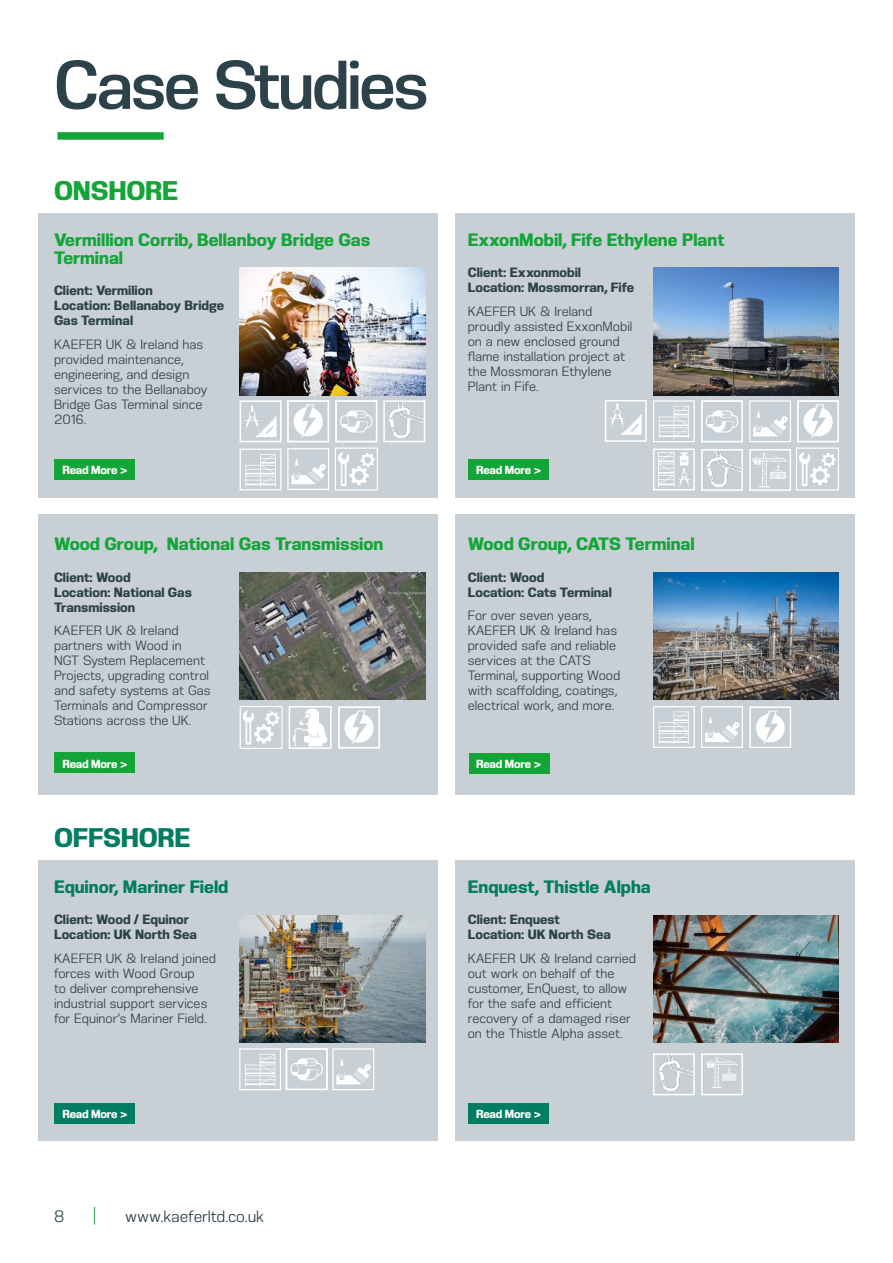
<style>
.page{position:relative;width:893px;height:1263px;background:#fff}
.page>*{position:absolute;margin:0;border:0;box-sizing:border-box;transform-origin:0 0}
.t1{font:500 69px "KAEFER";letter-spacing:-.04em;color:#2c414a}
.t2{font:700 27px "KAEFER";letter-spacing:-.01em;color:#007d63}
.t3{font:700 27px "KAEFER";letter-spacing:-.01em;color:#13a538}
.t4{font:700 18px/18px "KAEFER";color:#13a538}
.t5{font:700 18px "KAEFER";color:#007d63}
.t6{font:16.5px "KAEFER";color:#2c414a}
.t7{font:16.5px "KAEFER";color:#13a538}
.t8{font:13.5px/15px "KAEFER";color:#2c414a}
.t9{font:700 13.5px/15px "KAEFER";color:#2c414a}
.t10{font:700 11.7px "KAEFER";letter-spacing:-.02em;color:#fff}
</style>
<div class="page">
<div style="left:455px;top:213px;width:400px;height:284px;background:#c8d0d5"></div>
<div style="left:455px;top:860px;width:400px;height:280px;background:#c8d0d5"></div>
<div style="left:455px;top:514px;width:400px;height:281px;background:#c8d0d5"></div>
<div style="left:38px;top:213px;width:400px;height:284px;background:#c8d0d5"></div>
<div style="left:38px;top:860px;width:400px;height:280px;background:#c8d0d5"></div>
<div style="left:38px;top:514px;width:400px;height:281px;background:#c8d0d5"></div>
<div style="left:54px;top:1104px;width:81px;height:20px;background:#007d63"></div>
<div style="left:468px;top:1104px;width:81px;height:20px;background:#007d63"></div>
<div style="left:54px;top:459px;width:81px;height:21px;background:#13a538"></div>
<div style="left:54px;top:753px;width:81px;height:20px;background:#13a538"></div>
<div style="left:468px;top:459px;width:81px;height:21px;background:#13a538"></div>
<div style="left:469px;top:753px;width:81px;height:21px;background:#13a538"></div>
<div style="left:57px;top:132px;width:107px;height:8px;background:#13a538"></div>
<img style="left:240px;top:268px;width:185px;height:127px">
<img style="left:240px;top:915px;width:185px;height:127px">
<img style="left:240px;top:572px;width:185px;height:128px">
<img style="left:653px;top:268px;width:186px;height:127px">
<img style="left:653px;top:915px;width:186px;height:127px">
<img style="left:653px;top:572px;width:186px;height:128px">
<svg style="left:240px;top:449px;width:41px;height:41px"></svg>
<svg style="left:653px;top:400px;width:42px;height:42px"></svg>
<svg style="left:653px;top:706px;width:42px;height:42px"></svg>
<svg style="left:245px;top:406px;width:31px;height:31px"></svg>
<div style="left:240px;top:400px;width:41px;height:42px;border:2px solid #fff"></div>
<svg style="left:658px;top:452px;width:32px;height:35px"></svg>
<div style="left:653px;top:449px;width:42px;height:41px;border:2px solid #fff"></div>
<svg style="left:610px;top:403px;width:32px;height:32px"></svg>
<div style="left:605px;top:400px;width:42px;height:42px;border:2px solid #fff"></div>
<svg style="left:706px;top:1057px;width:32px;height:31px"></svg>
<div style="left:701px;top:1053px;width:42px;height:42px;border:2px solid #fff"></div>
<svg style="left:287px;top:448px;width:42px;height:42px"></svg>
<svg style="left:338px;top:452px;width:37px;height:34px"></svg>
<div style="left:335px;top:447px;width:43px;height:44px;border:1px solid #fff"></div>
<svg style="left:243px;top:710px;width:37px;height:35px"></svg>
<div style="left:240px;top:706px;width:43px;height:43px;border:1px solid #fff"></div>
<svg style="left:799px;top:452px;width:37px;height:34px"></svg>
<div style="left:796px;top:447px;width:43px;height:44px;border:1px solid #fff"></div>
<svg style="left:749px;top:400px;width:42px;height:42px"></svg>
<svg style="left:701px;top:706px;width:42px;height:42px"></svg>
<img style="left:389px;top:403px;width:33px;height:35px">
<div style="left:383px;top:400px;width:42px;height:42px;border:2px solid #fff"></div>
<svg style="left:340px;top:410px;width:33px;height:23px"></svg>
<div style="left:335px;top:400px;width:42px;height:42px;border:2px solid #fff"></div>
<svg style="left:239px;top:1048px;width:135px;height:42px"></svg>
<div style="left:286px;top:1048px;width:42px;height:42px;border:2px solid #fff"></div>
<svg style="left:705px;top:410px;width:34px;height:23px"></svg>
<div style="left:701px;top:400px;width:42px;height:42px;border:2px solid #fff"></div>
<svg style="left:293px;top:404px;width:30px;height:34px"></svg>
<div style="left:287px;top:400px;width:42px;height:42px;border:2px solid #fff"></div>
<svg style="left:344px;top:710px;width:30px;height:34px"></svg>
<div style="left:338px;top:706px;width:42px;height:42px;border:2px solid #fff"></div>
<svg style="left:803px;top:404px;width:30px;height:34px"></svg>
<div style="left:797px;top:400px;width:42px;height:42px;border:2px solid #fff"></div>
<img style="left:707px;top:452px;width:33px;height:34px">
<div style="left:701px;top:449px;width:42px;height:42px;border:2px solid #fff"></div>
<svg style="left:752px;top:453px;width:36px;height:34px"></svg>
<div style="left:749px;top:449px;width:42px;height:42px;border:2px solid #fff"></div>
<svg style="left:293px;top:709px;width:34px;height:37px"></svg>
<div style="left:289px;top:706px;width:43px;height:43px;border:2px solid #fff"></div>
<img style="left:659px;top:1056px;width:33px;height:35px">
<div style="left:653px;top:1053px;width:42px;height:42px;border:2px solid #fff"></div>
<svg style="left:756px;top:710px;width:29px;height:34px"></svg>
<div style="left:750px;top:706px;width:41px;height:42px;border:1px solid #fff"></div>
<h1 class="t1" style="left:54px;top:46px;width:376px">Case Studies</h1>
<h2 class="t3" style="left:54px;top:176px;width:126px">ONSHORE</h2>
<h3 class="t4" style="left:54px;top:231px;width:318px">Vermillion Corrib, Bellanboy Bridge Gas<br>Terminal</h3>
<p class="t9" style="left:54px;top:283px;width:172px">Client: Vermilion<br>Location: Bellanaboy Bridge<br>Gas Terminal</p>
<p class="t8" style="left:54px;top:337px;width:155px">KAEFER UK &amp; Ireland has provided maintenance, engineering, and design services to the Bellanaboy<br>Bridge Gas Terminal since<br>2016.</p>
<p class="t10" style="left:62px;top:464px;width:67px">Read More &gt;</p>
<h3 class="t4" style="left:54px;top:536px;width:331px">Wood Group, National Gas Transmission</h3>
<p class="t9" style="left:54px;top:570px;width:139px">Client: Wood<br>Location: National Gas<br>Transmission</p>
<p class="t8" style="left:54px;top:623px;width:158px">KAEFER UK &amp; Ireland partners with Wood in<br>NGT System Replacement<br>Projects, upgrading control and safety systems at Gas<br>Terminals and Compressor<br>Stations across the UK.</p>
<p class="t10" style="left:62px;top:757px;width:67px">Read More &gt;</p>
<h2 class="t2" style="left:54px;top:823px;width:138px">OFFSHORE</h2>
<h3 class="t5" style="left:54px;top:877px;width:176px">Equinor, Mariner Field</h3>
<p class="t9" style="left:54px;top:912px;width:145px">Client: Wood / Equinor<br>Location: UK North Sea</p>
<p class="t8" style="left:54px;top:951px;width:164px">KAEFER UK &amp; Ireland joined forces with Wood Group<br>to deliver comprehensive industrial support services for Equinor’s Mariner Field.</p>
<p class="t10" style="left:62px;top:1107px;width:67px">Read More &gt;</p>
<p class="t6" style="left:54px;top:1207px;width:12px">8</p>
<p class="t7" style="left:93px;top:1205px;width:6px">|</p>
<p class="t6" style="left:125px;top:1207px;width:141px">www.kaeferltd.co.uk</p>
<h3 class="t4" style="left:468px;top:231px;width:258px">ExxonMobil, Fife Ethylene Plant</h3>
<p class="t9" style="left:468px;top:265px;width:168px">Client: Exxonmobil<br>Location: Mossmorran, Fife</p>
<p class="t8" style="left:468px;top:304px;width:166px">KAEFER UK &amp; Ireland proudly assisted ExxonMobil on a new enclosed ground flame installation project at the Mossmoran Ethylene<br>Plant in Fife.</p>
<p class="t10" style="left:476px;top:464px;width:67px">Read More &gt;</p>
<h3 class="t4" style="left:468px;top:536px;width:228px">Wood Group, CATS Terminal</h3>
<p class="t9" style="left:468px;top:570px;width:146px">Client: Wood<br>Location: Cats Terminal</p>
<p class="t8" style="left:468px;top:608px;width:154px">For over seven years,<br>KAEFER UK &amp; Ireland has provided safe and reliable services at the CATS<br>Terminal, supporting Wood with scaffolding, coatings, electrical work, and more.</p>
<p class="t10" style="left:476px;top:757px;width:67px">Read More &gt;</p>
<h3 class="t5" style="left:468px;top:877px;width:185px">Enquest, Thistle Alpha</h3>
<p class="t9" style="left:468px;top:912px;width:145px">Client: Enquest<br>Location: UK North Sea</p>
<p class="t8" style="left:468px;top:951px;width:170px">KAEFER UK &amp; Ireland carried out work on behalf of the customer, EnQuest, to allow for the safe and efficient recovery of a damaged riser on the Thistle Alpha asset.</p>
<p class="t10" style="left:476px;top:1107px;width:67px">Read More &gt;</p>
</div>
